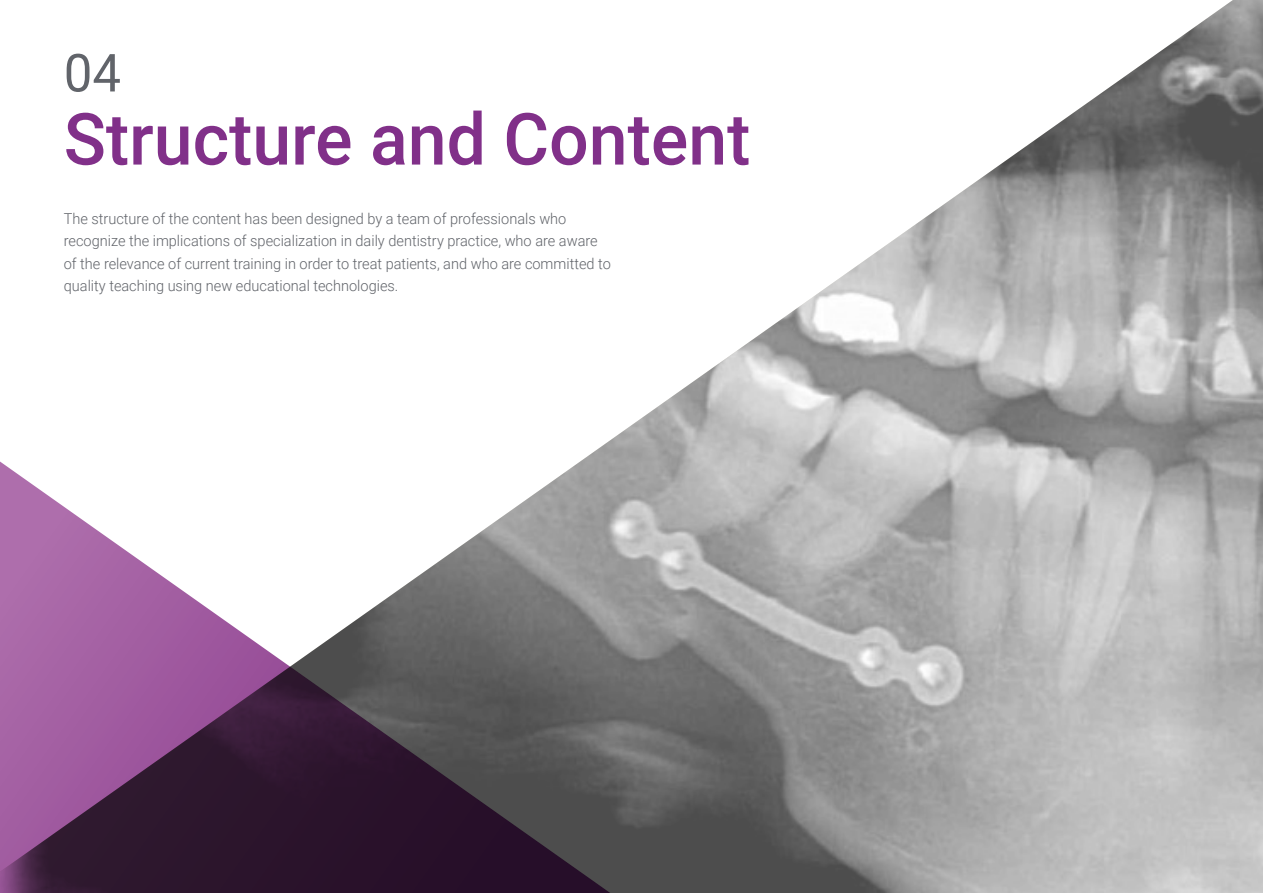
<style>
.page{position:relative;width:1263px;height:893px;background:#fff}
.page>*{position:absolute;margin:0;border:0;box-sizing:border-box;transform-origin:0 0}
.t1{font:500 72px "Roboto";color:#813089}
.t2{font:52.5px "Roboto";color:#61646a}
.t3{font:300 15px/22.5px "Roboto";color:#61646a}
</style>
<div class="page">
<img style="left:602px;top:0;width:661px;height:893px">
<svg style="left:0;top:446px;width:640px;height:447px"></svg>
<h2 class="t2" style="left:64px;top:36px;width:59px">04</h2>
<h1 class="t1" style="left:64px;top:89px;width:688px">Structure and Content</h1>
<p class="t3" style="left:64px;top:207px;width:549px">The structure of the content has been designed by a team of professionals who recognize the implications of specialization in daily dentistry practice, who are aware of the relevance of current training in order to treat patients, and who are committed to quality teaching using new educational technologies.</p>
</div>
